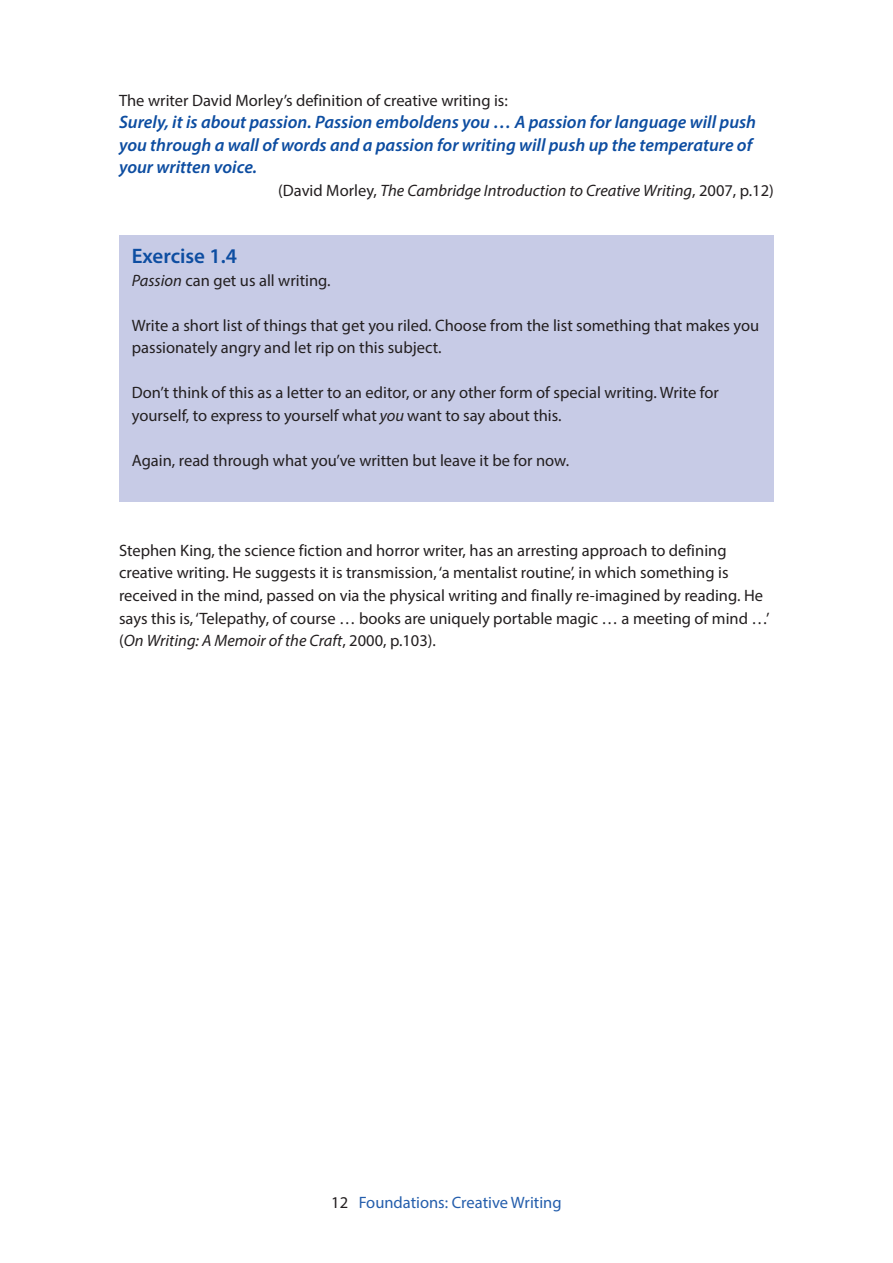
<style>
.page{position:relative;width:893px;height:1263px;background:#fff}
.page>*{position:absolute;margin:0;border:0;box-sizing:border-box;transform-origin:0 0}
.t1{font:600 21px "Myriad Pro";color:#0d4da1}
.t2{font:italic 600 18px/22.5px "Myriad Pro";color:#0d4da1}
.t3{font:16.5px/22.5px "Myriad Pro";color:#231f20}
.t4{font:italic 16.5px "Myriad Pro";color:#231f20}
.t5{font:16.5px "Myriad Pro";color:#245eac}
.s1{font-style:normal}
.s2{font-style:italic}
.s3{color:#231f20}
</style>
<div class="page">
<div style="left:119px;top:235px;width:655px;height:266px;background:#c7cbe6"></div>
<p class="t3" style="left:119px;top:89px;width:390px">The writer David Morley’s definition of creative writing is:</p>
<p class="t2" style="left:119px;top:111px;width:639px">Surely, it is about passion. Passion emboldens you … A passion for language will push you through a wall of words and a passion for writing will push up the temperature of your written voice.</p>
<p class="t4" style="left:278px;top:180px;width:497px"><span class="s1">(David Morley,</span> The Cambridge Introduction to Creative Writing<span class="s1">, 2007, p.12)</span></p>
<p class="t1" style="left:132px;top:243px;width:107px">Exercise 1.4</p>
<p class="t3" style="left:132px;top:269px;width:200px"><span class="s2">Passion</span> can get us all writing.</p>
<p class="t3" style="left:132px;top:314px;width:629px">Write a short list of things that get you riled. Choose from the list something that makes you passionately angry and let rip on this subject.</p>
<p class="t3" style="left:132px;top:381px;width:589px">Don’t think of this as a letter to an editor, or any other form of special writing. Write for yourself, to express to yourself what <span class="s2">you</span> want to say about this.</p>
<p class="t3" style="left:132px;top:449px;width:439px">Again, read through what you’ve written but leave it be for now.</p>
<p class="t3" style="left:119px;top:539px;width:652px">Stephen King, the science fiction and horror writer, has an arresting approach to defining creative writing. He suggests it is transmission, ‘a mentalist routine’, in which something is received in the mind, passed on via the physical writing and finally re-imagined by reading. He says this is, ‘Telepathy, of course … books are uniquely portable magic … a meeting of mind …’ (<span class="s2">On Writing: A Memoir of the Craft</span>, 2000, p.103).</p>
<p class="t5" style="left:331px;top:1193px;width:232px"><span class="s3">12</span> Foundations: Creative Writing</p>
</div>
